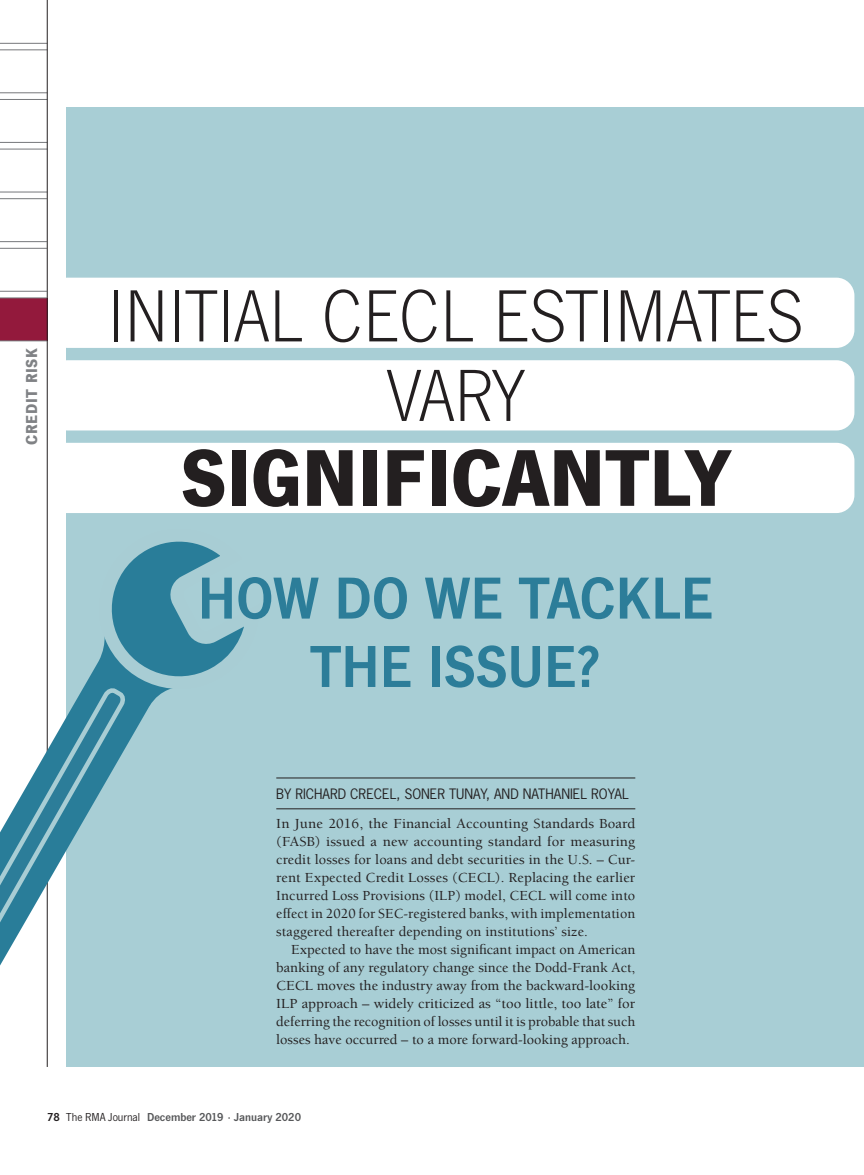
<style>
.page{position:relative;width:864px;height:1175px;background:#fff}
.page>*{position:absolute;margin:0;border:0;box-sizing:border-box;transform-origin:0 0}
.captions{font:700 83.4px "News Got T";color:#231f20}
.captions-2{font:76.5px "News Got T Ligh";color:#231f20}
.captions-3{font:600 61.35px "News Got T";color:#2c7d99}
.t1{font:700 16.5px "News Got T";letter-spacing:.04em;color:#808285}
.First_paragraph{font:500 14.25px/18px "Berkeley";letter-spacing:.01em;color:#231f20;text-align:justify}
.Body_text{font:500 14.25px/18px "Berkeley";color:#231f20;text-align:justify}
.captions-4{font:13.5px "News Gothic Std";color:#231f20}
.t2{font:600 12px "News Got T";color:#57585a}
.s1{color:#231f20}
.s2{font-weight:400;color:#231f20}
</style>
<div class="page">
<div style="left:66px;top:108px;width:798px;height:958px;background:#a8ced5"></div>
<hr style="left:276px;top:808px;width:359px;height:1px;background:#231f20">
<hr style="left:276px;top:777px;width:359px;height:1px;background:#231f20">
<div style="left:0;top:298px;width:47px;height:43px;background:#93193c"></div>
<hr style="left:0;top:49px;width:47px;height:1px;background:#76787b">
<hr style="left:0;top:92px;width:47px;height:1px;background:#76787b">
<hr style="left:0;top:99px;width:47px;height:1px;background:#76787b">
<hr style="left:0;top:142px;width:47px;height:1px;background:#76787b">
<hr style="left:0;top:149px;width:47px;height:1px;background:#76787b">
<hr style="left:0;top:192px;width:47px;height:1px;background:#76787b">
<hr style="left:0;top:43px;width:47px;height:1px;background:#76787b">
<hr style="left:0;top:198px;width:47px;height:1px;background:#76787b">
<hr style="left:0;top:241px;width:47px;height:1px;background:#76787b">
<div style="left:47px;top:443px;width:807px;height:70px;background:#fff;border-radius:18px"></div>
<hr style="left:0;top:248px;width:47px;height:1px;background:#76787b">
<hr style="left:0;top:291px;width:47px;height:1px;background:#76787b">
<hr style="left:0;top:297px;width:47px;height:1px;background:#76787b">
<hr style="left:0;top:340px;width:47px;height:1px;background:#76787b">
<hr style="left:47px;top:0;width:1px;height:1066px;background:#231f20">
<svg style="left:46px;top:615px;width:135px;height:452px"></svg>
<svg style="left:90px;top:541px;width:154px;height:157px"></svg>
<svg style="left:126px;top:685px;width:3px;height:360px"></svg>
<svg style="left:0;top:685px;width:126px;height:360px"></svg>
<div style="left:50px;top:278px;width:804px;height:70px;background:#fff;border-radius:18px"></div>
<div style="left:50px;top:360px;width:804px;height:70px;background:#fff;border-radius:18px"></div>
<p class="t1" style="left:22px;top:445px;width:99px;rotate:-90deg">CREDIT RISK</p>
<p class="captions-2" style="left:108px;top:274px;width:697px">INITIAL CECL ESTIMATES</p>
<p class="captions-2" style="left:387px;top:353px;width:139px">VARY</p>
<p class="captions" style="left:180px;top:428px;width:552px">SIGNIFICANTLY</p>
<p class="captions-3" style="left:198px;top:562px;width:517px">HOW DO WE TACKLE</p>
<p class="captions-3" style="left:310px;top:631px;width:293px">THE ISSUE?</p>
<p class="captions-4" style="left:276px;top:785px;width:354px">BY RICHARD CRECEL, SONER TUNAY, AND NATHANIEL ROYAL</p>
<p class="First_paragraph" style="left:276px;top:815px;width:361px">In June 2016, the Financial Accounting Standards Board (FASB) issued a new accounting standard for measuring credit losses for loans and debt securities in the U.S. – Cur&shy;rent Expected Credit Losses (CECL). Replacing the earlier Incurred Loss Provisions (ILP) model, CECL will come into effect in 2020 for SEC-registered banks, with implementation staggered thereafter depending on institutions’ size.</p>
<p class="Body_text" style="left:276px;top:941px;width:361px;text-indent:15px">Expected to have the most significant impact on American banking of any regulatory change since the Dodd-Frank Act, CECL moves the industry away from the backward-looking ILP approach – widely criticized as “too little, too late” for deferring the recognition of losses until it is probable that such losses have occurred – to a more forward-looking approach.</p>
<p class="t2" style="left:47px;top:1110px;width:255px"><span class="s1">78</span> <span class="s2">The RMA Journal</span> December 2019 · January 2020</p>
</div>
